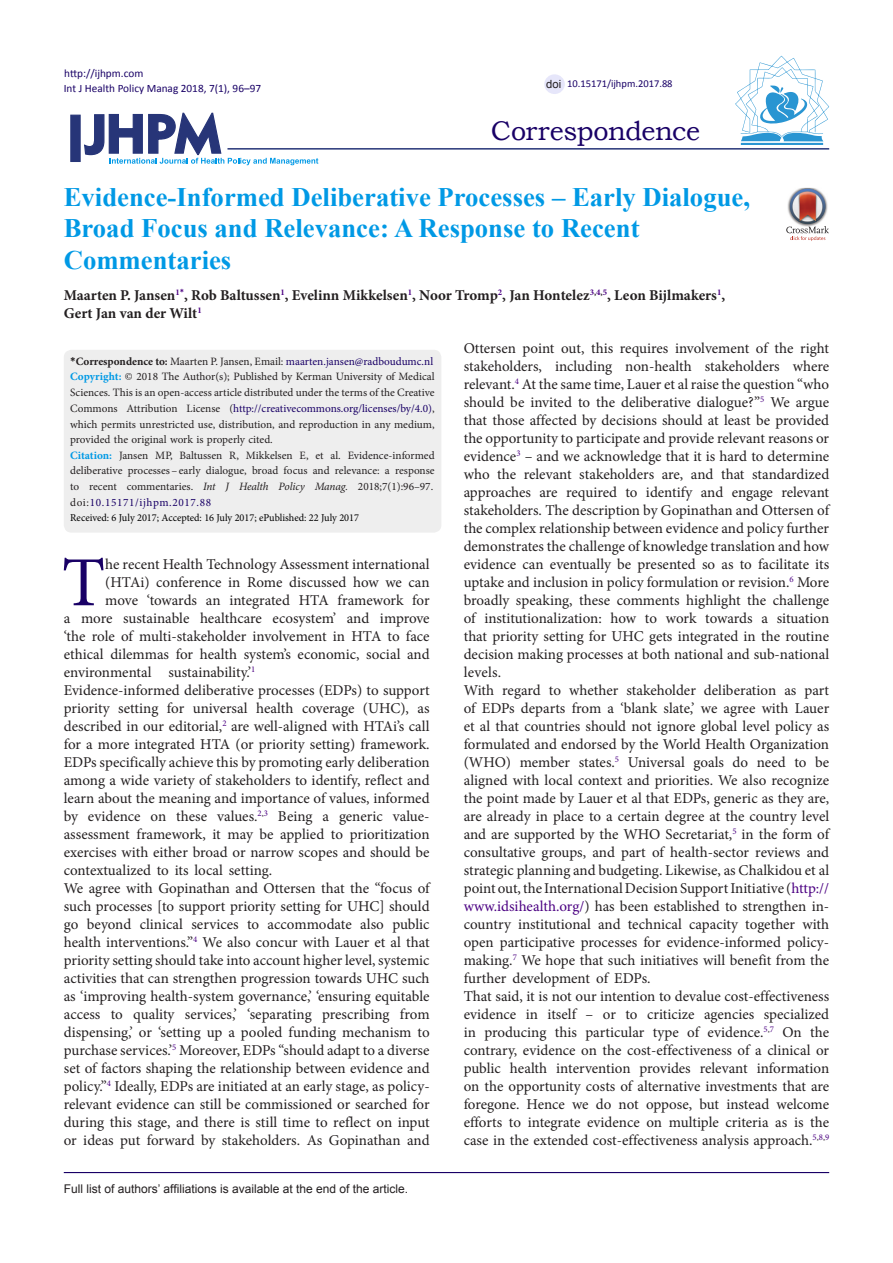
<style>
.page{position:relative;width:893px;height:1263px;background:#fff}
.page>*{position:absolute;margin:0;border:0;box-sizing:border-box;transform-origin:0 0}
.t1{font:70.35px "Minion Pro";color:#190066}
.t2{font:27px "Bookman Old Style";letter-spacing:-.015em;color:#190066}
.Default{font:700 26.7px/31.5px "Times New Roman";color:#0099e5}
.t3{font:15px/18px "Minion Pro";letter-spacing:-.005em;color:#231f20;text-align:justify}
.Default-2{font:700 15px/18px "Minion Pro";letter-spacing:-.005em;color:#231f20}
.t4{font:12px "Arial";color:#231f20}
.Default-3{font:11.25px/15.8px "Minion Pro";color:#231f20;text-align:justify}
.t5{font:11.25px "Minion Pro";color:#190066}
.t6{font:11.25px "Calibri";color:#190066}
.t7{font:11.25px "Arial";color:#231f20}
.Default-4{font:10.5px "Minion Pro";color:#000}
.t8{font:10.5px "Calibri";color:#190066}
.s1{font-family:"Calibri";font-weight:700;color:#231f20}
.s2{font-weight:700;color:#231f20}
.s3{color:#231f20}
.s4{font-weight:700;color:#0099e5}
.s5{color:#190066}
.s6{font-style:italic}
.s7{color:#4b0082}
</style>
<div class="page">
<svg style="left:84px;top:112px;width:234px;height:53px"></svg>
<div style="left:70px;top:115px;width:11px;height:47px;background:#273578;border:1px solid #273578"></div>
<hr style="left:227px;top:148px;width:602px;height:2px;background:#273578">
<hr style="left:64px;top:1172px;width:765px;height:1px;background:#190066">
<hr style="left:741px;top:143px;width:82px;height:2px;background:#2995d2">
<svg style="left:735px;top:56px;width:94px;height:85px"></svg>
<div style="left:544px;top:74px;width:21px;height:20px;background:#e6e6fa;border-radius:50%"></div>
<img style="left:798px;top:188px;width:18px;height:1px">
<svg style="left:786px;top:189px;width:43px;height:52px"></svg>
<div style="left:64px;top:350px;width:377px;height:183px;background:#eee;border-radius:8px"></div>
<p class="t6" style="left:64px;top:66px;width:81px">http://ijhpm.com</p>
<p class="t6" style="left:64px;top:81px;width:199px">Int J Health Policy Manag 2018, 7(1), 96–97</p>
<p class="t7" style="left:546px;top:76px;width:17px">doi</p>
<p class="t8" style="left:567px;top:77px;width:107px">10.15171/ijhpm.2017.88</p>
<p class="t2" style="left:491px;top:113px;width:211px">Correspondence</p>
<p class="Default" style="left:64px;top:180px;width:688px">Evidence-Informed Deliberative Processes – Early Dialogue,<br>Broad Focus and Relevance: A Response to Recent<br>Commentaries</p>
<p class="Default-2" style="left:64px;top:286px;width:663px">Maarten P. Jansen<sup>1</sup><sup>*</sup>, Rob Baltussen<sup>1</sup>, Evelinn Mikkelsen<sup>1</sup>, Noor Tromp<sup>2</sup>, Jan Hontelez<sup>3</sup><sup>,</sup><sup>4</sup><sup>,</sup><sup>5</sup>, Leon Bijlmakers<sup>1</sup>,<br>Gert Jan van der Wilt<sup>1</sup></p>
<p class="t5" style="left:70px;top:353px;width:364px"><span class="s1">*</span><span class="s2">Correspondence to:</span> <span class="s3">Maarten P. Jansen, Email:</span> maarten.jansen@radboudumc.nl</p>
<p class="Default-3" style="left:70px;top:369px;width:366px"><span class="s4">Copyright:</span> © 2018 The Author(s); Published by Kerman University of Medical Sciences. This is an open-access article distributed under the terms of the Creative Commons Attribution License (<span class="s5">http://creativecommons.org/licenses/by/4.0)</span>, which permits unrestricted use, distribution, and reproduction in any medium, provided the original work is properly cited.</p>
<p class="Default-3" style="left:70px;top:448px;width:366px;text-align:left"><span class="s4">Citation:</span> Jansen MP, Baltussen R, Mikkelsen E, et al. Evidence-informed deliberative processes–early dialogue, broad focus and relevance: a response to recent commentaries. <span class="s6">Int J Health Policy Manag.</span> 2018;7(1):96–97. doi:<span class="s5">10.15171/ijhpm.2017.88</span></p>
<p class="Default-4" style="left:70px;top:510px;width:290px">Received: 6 July 2017; Accepted: 16 July 2017; ePublished: 22 July 2017</p>
<p class="t1" style="left:62px;top:536px;width:45px">T</p>
<p class="t3" style="left:105px;top:555px;width:326px">he recent Health Technology Assessment international</p>
<p class="t3" style="left:105px;top:573px;width:326px">(HTAi) conference in Rome discussed how we can</p>
<p class="t3" style="left:105px;top:591px;width:326px">move ‘towards an integrated HTA framework for</p>
<p class="t3" style="left:64px;top:609px;width:367px">a more sustainable healthcare ecosystem’ and improve</p>
<p class="t3" style="left:64px;top:627px;width:367px">‘the role of multi-stakeholder involvement in HTA to face</p>
<p class="t3" style="left:64px;top:645px;width:367px">ethical dilemmas for health system’s economic, social and</p>
<p class="t3" style="left:64px;top:663px;width:193px">environmental sustainability.’<sup>1</sup></p>
<p class="t3" style="left:64px;top:681px;width:367px">Evidence-informed deliberative processes (EDPs) to support priority setting for universal health coverage (UHC), as described in our editorial,<sup>2</sup> are well-aligned with HTAi’s call for a more integrated HTA (or priority setting) framework.<br>EDPs specifically achieve this by promoting early deliberation among a wide variety of stakeholders to identify, reflect and learn about the meaning and importance of values, informed by evidence on these values.<sup>2</sup><sup>,</sup><sup>3</sup> Being a generic value&shy;assessment framework, it may be applied to prioritization exercises with either broad or narrow scopes and should be contextualized to its local setting.</p>
<p class="t3" style="left:64px;top:879px;width:367px">We agree with Gopinathan and Ottersen that the “focus of such processes [to support priority setting for UHC] should go beyond clinical services to accommodate also public health interventions.”<sup>4</sup> We also concur with Lauer et al that priority setting should take into account higher level, systemic activities that can strengthen progression towards UHC such as ‘improving health-system governance,’ ‘ensuring equitable access to quality services,’ ‘separating prescribing from dispensing,’ or ‘setting up a pooled funding mechanism to purchase services.’<sup>5</sup> Moreover, EDPs “should adapt to a diverse set of factors shaping the relationship between evidence and policy.”<sup>4</sup> Ideally, EDPs are initiated at an early stage, as policy&shy;relevant evidence can still be commissioned or searched for during this stage, and there is still time to reflect on input or ideas put forward by stakeholders. As Gopinathan and</p>
<p class="t4" style="left:64px;top:1181px;width:346px">Full list of authors’ affiliations is available at the end of the article.</p>
<p class="t3" style="left:464px;top:339px;width:367px">Ottersen point out, this requires involvement of the right stakeholders, including non-health stakeholders where relevant.<sup>4</sup> At the same time, Lauer et al raise the question “who should be invited to the deliberative dialogue?”<sup>5</sup> We argue that those affected by decisions should at least be provided the opportunity to participate and provide relevant reasons or evidence<sup>3</sup> – and we acknowledge that it is hard to determine who the relevant stakeholders are, and that standardized approaches are required to identify and engage relevant stakeholders. The description by Gopinathan and Ottersen of the complex relationship between evidence and policy further demonstrates the challenge of knowledge translation and how evidence can eventually be presented so as to facilitate its uptake and inclusion in policy formulation or revision.<sup>6</sup> More broadly speaking, these comments highlight the challenge of institutionalization: how to work towards a situation that priority setting for UHC gets integrated in the routine decision making processes at both national and sub-national levels.</p>
<p class="t3" style="left:464px;top:681px;width:367px">With regard to whether stakeholder deliberation as part of EDPs departs from a ‘blank slate,’ we agree with Lauer et al that countries should not ignore global level policy as formulated and endorsed by the World Health Organization (WHO) member states.<sup>5</sup> Universal goals do need to be aligned with local context and priorities. We also recognize the point made by Lauer et al that EDPs, generic as they are, are already in place to a certain degree at the country level and are supported by the WHO Secretariat,<sup>5</sup> in the form of consultative groups, and part of health-sector reviews and strategic planning and budgeting. Likewise, as Chalkidou et al point out, the International Decision Support Initiative (<span class="s7">http:// www.idsihealth.org/</span>) has been established to strengthen in&shy;country institutional and technical capacity together with open participative processes for evidence-informed policy&shy;making.<sup>7</sup> We hope that such initiatives will benefit from the further development of EDPs.</p>
<p class="t3" style="left:464px;top:987px;width:367px">That said, it is not our intention to devalue cost-effectiveness evidence in itself – or to criticize agencies specialized in producing this particular type of evidence.<sup>5</sup><sup>,</sup><sup>7</sup> On the contrary, evidence on the cost-effectiveness of a clinical or public health intervention provides relevant information on the opportunity costs of alternative investments that are foregone. Hence we do not oppose, but instead welcome efforts to integrate evidence on multiple criteria as is the case in the extended cost-effectiveness analysis approach.<sup>5</sup><sup>,</sup><sup>8</sup><sup>,</sup><sup>9</sup></p>
</div>
